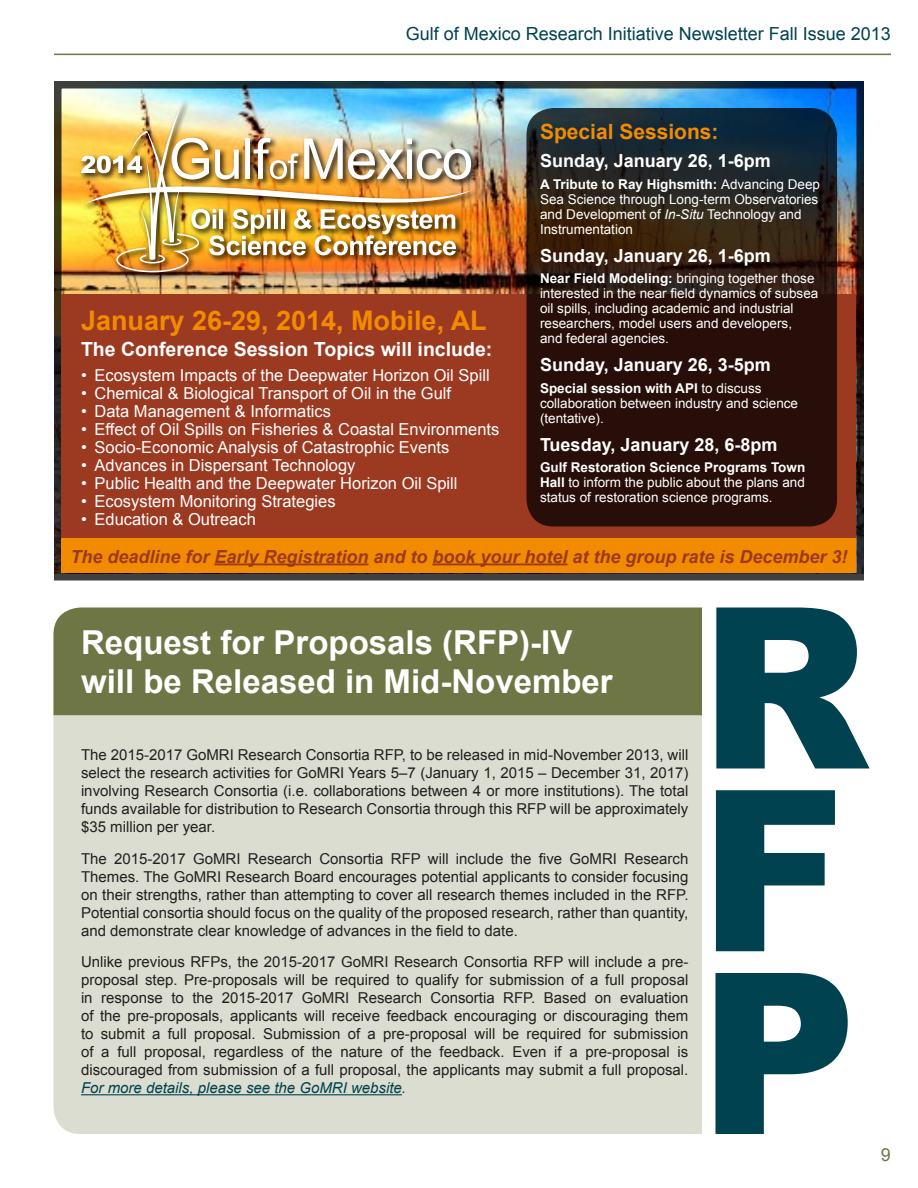
<style>
.page{position:relative;width:918px;height:1188px;background:#fff}
.page>*{position:absolute;margin:0;border:0;box-sizing:border-box;transform-origin:0 0}
.t1{font:700 33px/39px "Arial";color:#fff}
.t2{font:700 27px "Arial";color:#f38b00}
.t3{font:700 21px "Arial";color:#f38b00}
.t4{font:700 19.5px "Arial";color:#fff}
.t5{font:700 18px "Arial";color:#fff}
.t6{font:italic 700 18px "Arial";color:#9c3921}
.t7{font:18px "Arial";color:#004250}
.t8{font:18px "Arial";color:#6e7645}
.t9{font:16.5px "Arial";color:#fff}
.t10{font:15px/18px "Arial";color:#231f20;text-align:justify}
.t11{font:13.5px/15px "Arial";color:#fff}
.s1{font-weight:700}
.s2{font-style:italic}
.s3{font-style:italic;color:#004250}
</style>
<div class="page">
<hr style="left:54px;top:54px;width:837px;height:1px;background:#6e7645">
<img style="left:63px;top:90px;width:792px;height:205px">
<div style="left:54px;top:81px;width:810px;height:499px;border:8px solid #000"></div>
<div style="left:53px;top:608px;width:649px;height:108px;background:#6e7645"></div>
<div style="left:53px;top:716px;width:649px;height:418px;background:#dbddd0"></div>
<hr style="left:81px;top:1094px;width:321px;height:1px;background:#004250">
<svg style="left:715px;top:973px;width:133px;height:161px"></svg>
<svg style="left:716px;top:790px;width:119px;height:161px"></svg>
<svg style="left:716px;top:608px;width:154px;height:161px"></svg>
<div style="left:61px;top:295px;width:795px;height:278px;background:#9c3921"></div>
<svg style="left:526px;top:108px;width:311px;height:418px;background:#271712"></svg>
<div style="left:78px;top:98px;width:402px;height:183px;background:#000;opacity:.75"></div>
<img style="left:81px;top:100px;width:391px;height:172px">
<div style="left:61px;top:539px;width:795px;height:34px;background:#f38b00"></div>
<hr style="left:214px;top:563px;width:154px;height:2px;background:#9c3921">
<hr style="left:432px;top:563px;width:135px;height:2px;background:#9c3921">
<p class="t7" style="left:406px;top:22px;width:487px">Gulf of Mexico Research Initiative Newsletter Fall Issue 2013</p>
<p class="t2" style="left:81px;top:302px;width:407px">January 26-29, 2014, Mobile, AL</p>
<p class="t4" style="left:81px;top:336px;width:413px">The Conference Session Topics will include:</p>
<p class="t9" style="left:81px;top:364px;width:410px">• Ecosystem Impacts of the Deepwater Horizon Oil Spill</p>
<p class="t9" style="left:81px;top:382px;width:372px">• Chemical &amp; Biological Transport of Oil in the Gulf</p>
<p class="t9" style="left:81px;top:400px;width:252px">• Data Management &amp; Informatics</p>
<p class="t9" style="left:81px;top:418px;width:420px">• Effect of Oil Spills on Fisheries &amp; Coastal Environments</p>
<p class="t9" style="left:81px;top:436px;width:370px">• Socio-Economic Analysis of Catastrophic Events</p>
<p class="t9" style="left:81px;top:454px;width:276px">• Advances in Dispersant Technology</p>
<p class="t9" style="left:81px;top:472px;width:378px">• Public Health and the Deepwater Horizon Oil Spill</p>
<p class="t9" style="left:81px;top:490px;width:256px">• Ecosystem Monitoring Strategies</p>
<p class="t9" style="left:81px;top:508px;width:176px">• Education &amp; Outreach</p>
<p class="t3" style="left:540px;top:118px;width:180px">Special Sessions:</p>
<p class="t5" style="left:540px;top:149px;width:232px">Sunday, January 26, 1-6pm</p>
<p class="t11" style="left:540px;top:177px;width:282px"><span class="s1">A Tribute to Ray Highsmith:</span> Advancing Deep Sea Science through Long-term Observatories and Development of <span class="s2">In-Situ</span> Technology and Instrumentation</p>
<p class="t5" style="left:540px;top:243px;width:232px">Sunday, January 26, 1-6pm</p>
<p class="t11" style="left:540px;top:271px;width:280px"><span class="s1">Near Field Modeling:</span> bringing together those interested in the near field dynamics of subsea oil spills, including academic and industrial researchers, model users and developers,<br>and federal agencies.</p>
<p class="t5" style="left:540px;top:353px;width:232px">Sunday, January 26, 3-5pm</p>
<p class="t11" style="left:540px;top:381px;width:260px"><span class="s1">Special session with API</span> to discuss collaboration between industry and science (tentative).</p>
<p class="t5" style="left:540px;top:432px;width:239px">Tuesday, January 28, 6-8pm</p>
<p class="t11" style="left:540px;top:460px;width:267px;text-align:justify"><span class="s1">Gulf Restoration Science Programs Town Hall</span> to inform the public about the plans and status of restoration science programs.</p>
<p class="t6" style="left:70px;top:544px;width:779px">The deadline for Early Registration and to book your hotel at the group rate is December 3!</p>
<p class="t1" style="left:81px;top:624px;width:533px">Request for Proposals (RFP)-IV will be Released in Mid-November</p>
<p class="t10" style="left:81px;top:746px;width:609px">The 2015-2017 GoMRI Research Consortia RFP, to be released in mid-November 2013, will select the research activities for GoMRI Years 5–7 (January 1, 2015 – December 31, 2017) involving Research Consortia (i.e. collaborations between 4 or more institutions). The total funds available for distribution to Research Consortia through this RFP will be approximately $35 million per year.</p>
<p class="t10" style="left:81px;top:850px;width:609px">The 2015-2017 GoMRI Research Consortia RFP will include the five GoMRI Research Themes. The GoMRI Research Board encourages potential applicants to consider focusing on their strengths, rather than attempting to cover all research themes included in the RFP.<br>Potential consortia should focus on the quality of the proposed research, rather than quantity, and demonstrate clear knowledge of advances in the field to date.</p>
<p class="t10" style="left:81px;top:953px;width:609px">Unlike previous RFPs, the 2015-2017 GoMRI Research Consortia RFP will include a pre&shy;proposal step. Pre-proposals will be required to qualify for submission of a full proposal in response to the 2015-2017 GoMRI Research Consortia RFP. Based on evaluation of the pre-proposals, applicants will receive feedback encouraging or discouraging them to submit a full proposal. Submission of a pre-proposal will be required for submission of a full proposal, regardless of the nature of the feedback. Even if a pre-proposal is discouraged from submission of a full proposal, the applicants may submit a full proposal.<br><span class="s3">For more details, please see the GoMRI website.</span></p>
<p class="t8" style="left:881px;top:1143px;width:12px">9</p>
</div>
